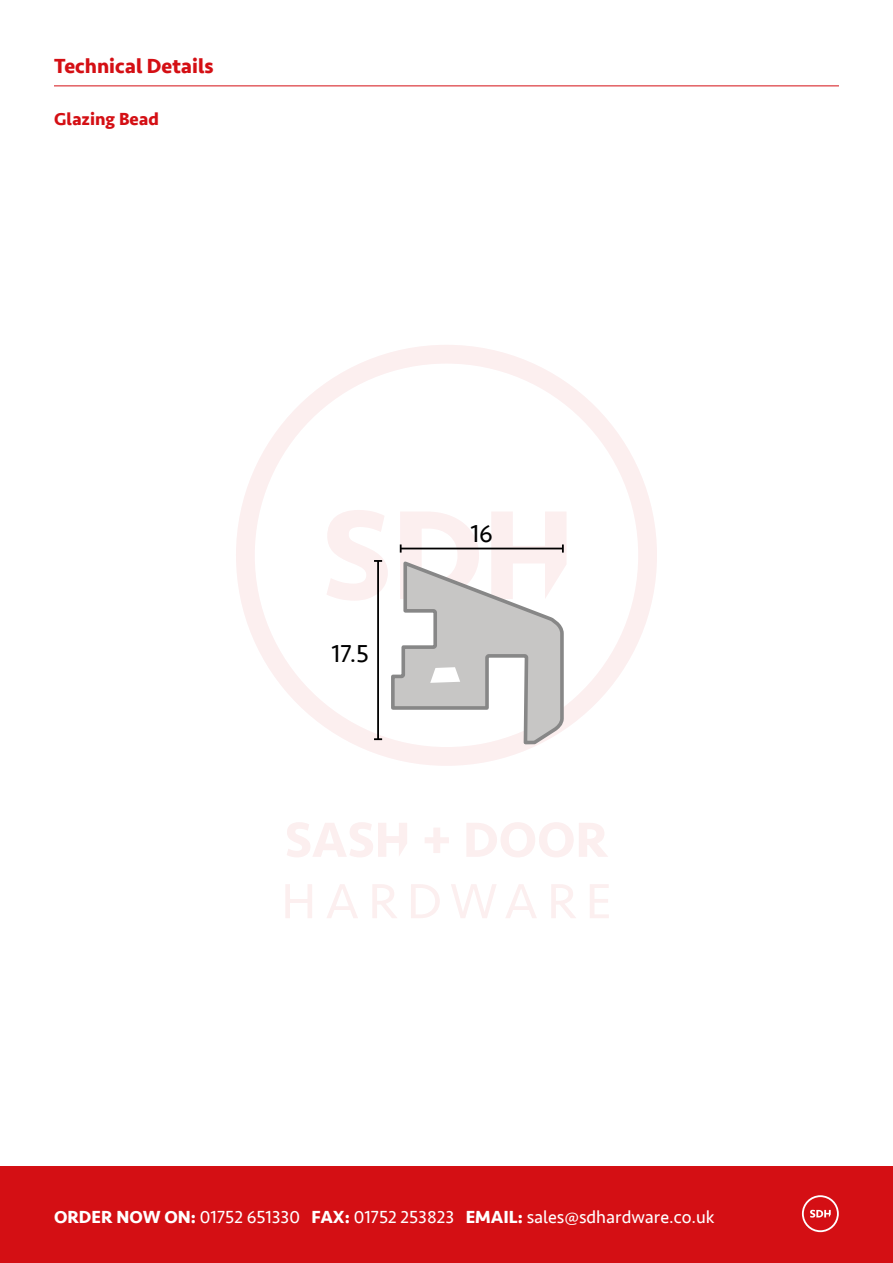
<style>
.page{position:relative;width:893px;height:1263px;background:#fff}
.page>*{position:absolute;margin:0;border:0;box-sizing:border-box;transform-origin:0 0}
.t1{font:25.2px "Seravek";color:#000}
.t2{font:700 21px "Seravek";color:#d40f14}
.t3{font:18px "Seravek";color:#fff}
.t4{font:700 18px "Seravek";color:#d40f14}
.s1{font-weight:700}
</style>
<div class="page">
<svg style="left:236px;top:353px;width:421px;height:413px"></svg>
<svg style="left:287px;top:822px;width:120px;height:35px"></svg>
<svg style="left:425px;top:828px;width:24px;height:25px"></svg>
<svg style="left:467px;top:822px;width:141px;height:35px"></svg>
<svg style="left:285px;top:884px;width:27px;height:34px"></svg>
<svg style="left:327px;top:884px;width:31px;height:34px"></svg>
<svg style="left:372px;top:884px;width:25px;height:34px"></svg>
<svg style="left:411px;top:884px;width:29px;height:34px"></svg>
<svg style="left:451px;top:884px;width:45px;height:34px"></svg>
<svg style="left:506px;top:884px;width:31px;height:34px"></svg>
<svg style="left:551px;top:884px;width:25px;height:34px"></svg>
<svg style="left:590px;top:884px;width:19px;height:34px"></svg>
<div style="left:0;top:1166px;width:893px;height:97px;background:#d40f14"></div>
<svg style="left:802px;top:1195px;width:37px;height:37px"></svg>
<hr style="left:54px;top:85px;width:785px;height:1px;background:#d40f14">
<svg style="left:389px;top:85px;width:177px;height:661px"></svg>
<svg style="left:326px;top:510px;width:241px;height:232px"></svg>
<p class="t2" style="left:54px;top:50px;width:161px">Technical Details</p>
<p class="t4" style="left:54px;top:105px;width:107px">Glazing Bead</p>
<h1 class="t1" style="left:332px;top:634px;width:39px">17.5</h1>
<h1 class="t1" style="left:470px;top:514px;width:24px">16</h1>
<p class="t3" style="left:54px;top:1203px;width:662px"><span class="s1">ORDER NOW ON:</span> 01752 651330 <span class="s1">FAX:</span> 01752 253823 <span class="s1">EMAIL:</span> sales@sdhardware.co.uk</p>
</div>
